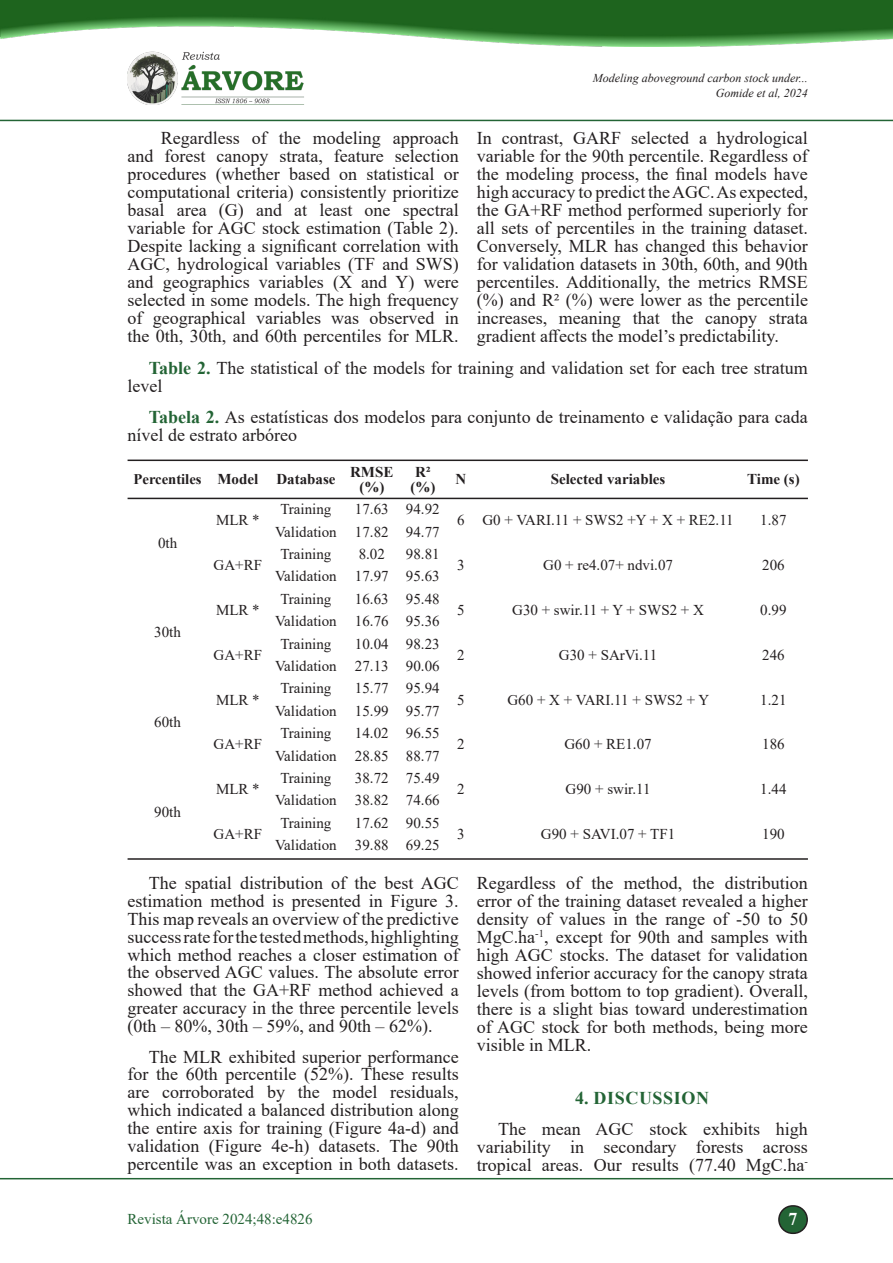
<style>
.page{position:relative;width:893px;height:1263px;background:#fff}
.page>*{position:absolute;margin:0;border:0;box-sizing:border-box;transform-origin:0 0}
.Texto{font:18px/18px "Times New Roman";color:#231f20;text-align:justify}
.Título_1{font:700 18px "Times New Roman";letter-spacing:.035em;color:#236435}
.t1{font:700 18px "Times New Roman";color:#fff}
.t2{font:15px "Times New Roman";color:#231f20}
.t3{font:700 15px/15px "Times New Roman";color:#231f20;text-align:center}
.Rodapé{font:15px "Times New Roman";color:#236435}
.t4{font:700 14.7px "Times New Roman";color:#231f20}
.Cabeçalho_pag__impar{font:italic 12px "Times New Roman";color:#231f20}
.s1{font-weight:700;color:#236435}
</style>
<div class="page">
<hr style="left:0;top:1178px;width:893px;height:1px;background:#236435">
<hr style="left:0;top:120px;width:893px;height:1px;background:#236435">
<div style="left:779px;top:1206px;width:28px;height:27px;background:#236435;border-radius:14px"></div>
<div style="left:778px;top:1205px;width:30px;height:29px;border:2px solid #231f20;border-radius:14px"></div>
<img style="left:128px;top:51px;width:176px;height:54px">
<img style="left:0;top:0;width:893px;height:47px">
<hr style="left:128px;top:460px;width:680px;height:1px;background:#231f20">
<hr style="left:128px;top:498px;width:680px;height:1px;background:#231f20">
<hr style="left:128px;top:858px;width:680px;height:2px;background:#231f20">
<p class="Cabeçalho_pag__impar" style="left:593px;top:69px;width:217px">Modeling aboveground carbon stock under...</p>
<p class="Cabeçalho_pag__impar" style="left:716px;top:84px;width:93px">Gomide et al, 2024</p>
<p class="Texto" style="left:128px;top:129px;width:333px;text-indent:33px">Regardless of the modeling approach and forest canopy strata, feature selection procedures (whether based on statistical or computational criteria) consistently prioritize basal area (G) and at least one spectral variable for AGC stock estimation (Table 2).<br>Despite lacking a significant correlation with AGC, hydrological variables (TF and SWS) and geographics variables (X and Y) were selected in some models. The high frequency of geographical variables was observed in the 0th, 30th, and 60th percentiles for MLR.</p>
<p class="Texto" style="left:477px;top:129px;width:333px">In contrast, GARF selected a hydrological variable for the 90th percentile. Regardless of the modeling process, the final models have high accuracy to predict the AGC. As expected, the GA+RF method performed superiorly for all sets of percentiles in the training dataset.<br>Conversely, MLR has changed this behavior for validation datasets in 30th, 60th, and 90th percentiles. Additionally, the metrics RMSE (%) and R² (%) were lower as the percentile increases, meaning that the canopy strata gradient affects the model’s predictability.</p>
<p class="Texto" style="left:128px;top:358px;width:682px;text-indent:21px"><span class="s1">Table 2.</span> The statistical of the models for training and validation set for each tree stratum level</p>
<p class="Texto" style="left:128px;top:407px;width:682px;text-indent:21px"><span class="s1">Tabela 2.</span> As estatísticas dos modelos para conjunto de treinamento e validação para cada nível de estrato arbóreo</p>
<p class="t4" style="left:134px;top:468px;width:70px">Percentiles</p>
<p class="t3" style="left:217px;top:471px;width:42px">Model</p>
<p class="t3" style="left:276px;top:471px;width:61px">Database</p>
<p class="t3" style="left:350px;top:464px;width:45px">RMSE (%)</p>
<p class="t3" style="left:410px;top:464px;width:26px">R² (%)</p>
<p class="t3" style="left:455px;top:471px;width:12px">N</p>
<p class="t3" style="left:551px;top:471px;width:116px">Selected variables</p>
<p class="t3" style="left:747px;top:471px;width:54px">Time (s)</p>
<p class="t2" style="left:158px;top:532px;width:21px">0th</p>
<p class="t2" style="left:154px;top:622px;width:28px">30th</p>
<p class="t2" style="left:154px;top:711px;width:28px">60th</p>
<p class="t2" style="left:216px;top:510px;width:45px">MLR *</p>
<p class="t2" style="left:280px;top:498px;width:53px">Training</p>
<p class="t2" style="left:355px;top:498px;width:35px">17.63</p>
<p class="t2" style="left:406px;top:498px;width:35px">94.92</p>
<p class="t2" style="left:275px;top:521px;width:63px">Validation</p>
<p class="t2" style="left:355px;top:521px;width:35px">17.82</p>
<p class="t2" style="left:406px;top:521px;width:35px">94.77</p>
<p class="t2" style="left:457px;top:510px;width:9px">6</p>
<p class="t2" style="left:482px;top:510px;width:253px">G0 + VARI.11 + SWS2 +Y + X + RE2.11</p>
<p class="t2" style="left:760px;top:510px;width:28px">1.87</p>
<p class="t2" style="left:214px;top:554px;width:50px">GA+RF</p>
<p class="t2" style="left:280px;top:543px;width:53px">Training</p>
<p class="t2" style="left:359px;top:543px;width:28px">8.02</p>
<p class="t2" style="left:406px;top:543px;width:35px">98.81</p>
<p class="t2" style="left:275px;top:566px;width:63px">Validation</p>
<p class="t2" style="left:355px;top:566px;width:35px">17.97</p>
<p class="t2" style="left:406px;top:566px;width:35px">95.63</p>
<p class="t2" style="left:457px;top:554px;width:9px">3</p>
<p class="t2" style="left:543px;top:554px;width:131px">G0 + re4.07+ ndvi.07</p>
<p class="t2" style="left:762px;top:554px;width:24px">206</p>
<p class="t2" style="left:216px;top:599px;width:45px">MLR *</p>
<p class="t2" style="left:280px;top:588px;width:53px">Training</p>
<p class="t2" style="left:355px;top:588px;width:35px">16.63</p>
<p class="t2" style="left:406px;top:588px;width:35px">95.48</p>
<p class="t2" style="left:275px;top:610px;width:63px">Validation</p>
<p class="t2" style="left:355px;top:610px;width:35px">16.76</p>
<p class="t2" style="left:406px;top:610px;width:35px">95.36</p>
<p class="t2" style="left:457px;top:599px;width:9px">5</p>
<p class="t2" style="left:512px;top:599px;width:193px">G30 + swir.11 + Y + SWS2 + X</p>
<p class="t2" style="left:760px;top:599px;width:28px">0.99</p>
<p class="t2" style="left:214px;top:644px;width:50px">GA+RF</p>
<p class="t2" style="left:280px;top:633px;width:53px">Training</p>
<p class="t2" style="left:355px;top:633px;width:35px">10.04</p>
<p class="t2" style="left:406px;top:633px;width:35px">98.23</p>
<p class="t2" style="left:275px;top:655px;width:63px">Validation</p>
<p class="t2" style="left:355px;top:655px;width:35px">27.13</p>
<p class="t2" style="left:406px;top:655px;width:35px">90.06</p>
<p class="t2" style="left:457px;top:644px;width:9px">2</p>
<p class="t2" style="left:559px;top:644px;width:100px">G30 + SArVi.11</p>
<p class="t2" style="left:762px;top:644px;width:24px">246</p>
<p class="t2" style="left:216px;top:689px;width:45px">MLR *</p>
<p class="t2" style="left:280px;top:678px;width:53px">Training</p>
<p class="t2" style="left:355px;top:678px;width:35px">15.77</p>
<p class="t2" style="left:406px;top:678px;width:35px">95.94</p>
<p class="t2" style="left:275px;top:700px;width:63px">Validation</p>
<p class="t2" style="left:355px;top:700px;width:35px">15.99</p>
<p class="t2" style="left:406px;top:700px;width:35px">95.77</p>
<p class="t2" style="left:457px;top:689px;width:9px">5</p>
<p class="t2" style="left:507px;top:689px;width:203px">G60 + X + VARI.11 + SWS2 + Y</p>
<p class="t2" style="left:760px;top:689px;width:28px">1.21</p>
<p class="t2" style="left:214px;top:734px;width:50px">GA+RF</p>
<p class="t2" style="left:280px;top:722px;width:53px">Training</p>
<p class="t2" style="left:355px;top:722px;width:35px">14.02</p>
<p class="t2" style="left:406px;top:722px;width:35px">96.55</p>
<p class="t2" style="left:275px;top:745px;width:63px">Validation</p>
<p class="t2" style="left:355px;top:745px;width:35px">28.85</p>
<p class="t2" style="left:406px;top:745px;width:35px">88.77</p>
<p class="t2" style="left:457px;top:734px;width:9px">2</p>
<p class="t2" style="left:564px;top:734px;width:89px">G60 + RE1.07</p>
<p class="t2" style="left:762px;top:734px;width:24px">186</p>
<p class="t2" style="left:280px;top:767px;width:53px">Training</p>
<p class="t2" style="left:355px;top:767px;width:35px">38.72</p>
<p class="t2" style="left:406px;top:767px;width:35px">75.49</p>
<p class="t2" style="left:216px;top:778px;width:45px">MLR *</p>
<p class="t2" style="left:457px;top:778px;width:9px">2</p>
<p class="t2" style="left:566px;top:778px;width:86px">G90 + swir.11</p>
<p class="t2" style="left:760px;top:778px;width:28px">1.44</p>
<p class="t2" style="left:275px;top:790px;width:63px">Validation</p>
<p class="t2" style="left:355px;top:790px;width:35px">38.82</p>
<p class="t2" style="left:406px;top:790px;width:35px">74.66</p>
<p class="t2" style="left:154px;top:801px;width:28px">90th</p>
<p class="t2" style="left:280px;top:812px;width:53px">Training</p>
<p class="t2" style="left:355px;top:812px;width:35px">17.62</p>
<p class="t2" style="left:406px;top:812px;width:35px">90.55</p>
<p class="t2" style="left:214px;top:823px;width:50px">GA+RF</p>
<p class="t2" style="left:457px;top:823px;width:9px">3</p>
<p class="t2" style="left:541px;top:823px;width:136px">G90 + SAVI.07 + TF1</p>
<p class="t2" style="left:762px;top:823px;width:24px">190</p>
<p class="t2" style="left:275px;top:834px;width:63px">Validation</p>
<p class="t2" style="left:355px;top:834px;width:35px">39.88</p>
<p class="t2" style="left:406px;top:834px;width:35px">69.25</p>
<p class="Texto" style="left:128px;top:874px;width:333px;text-indent:21px">The spatial distribution of the best AGC estimation method is presented in Figure 3.<br>This map reveals an overview of the predictive success rate for the tested methods, highlighting which method reaches a closer estimation of the observed AGC values. The absolute error showed that the GA+RF method achieved a greater accuracy in the three percentile levels (0th – 80%, 30th – 59%, and 90th – 62%).</p>
<p class="Texto" style="left:128px;top:1047px;width:333px;text-indent:21px">The MLR exhibited superior performance for the 60th percentile (52%). These results are corroborated by the model residuals, which indicated a balanced distribution along the entire axis for training (Figure 4a-d) and validation (Figure 4e-h) datasets. The 90th percentile was an exception in both datasets.</p>
<p class="Texto" style="left:477px;top:873px;width:333px">Regardless of the method, the distribution error of the training dataset revealed a higher density of values in the range of -50 to 50<br>MgC.ha<sup>-1</sup>, except for 90th and samples with high AGC stocks. The dataset for validation showed inferior accuracy for the canopy strata levels (from bottom to top gradient). Overall, there is a slight bias toward underestimation of AGC stock for both methods, being more visible in MLR.</p>
<p class="Título_1" style="left:575px;top:1085px;width:136px">4. DISCUSSION</p>
<p class="Texto" style="left:477px;top:1119px;width:333px;text-indent:21px">The mean AGC stock exhibits high variability in secondary forests across tropical areas. Our results (77.40 MgC.ha<sup>-</sup></p>
<p class="Rodapé" style="left:128px;top:1208px;width:186px">Revista Árvore 2024;48:e4826</p>
<p class="t1" style="left:788px;top:1206px;width:10px">7</p>
</div>
